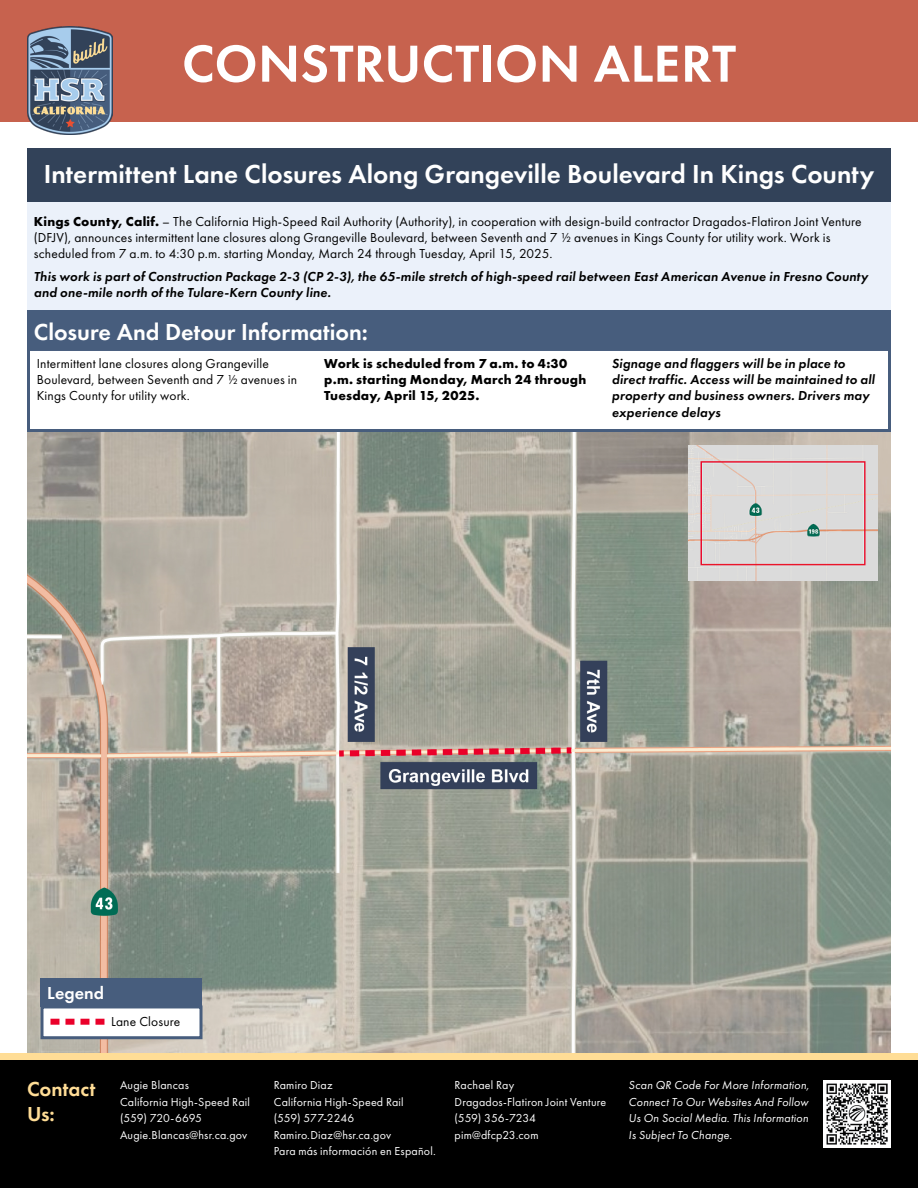
<style>
.page{position:relative;width:918px;height:1188px;background:#fff}
.page>*{position:absolute;margin:0;border:0;box-sizing:border-box;transform-origin:0 0}
.H1_construction_alert_header{font:600 54px "Futura PT";letter-spacing:.005em;color:#fff}
.H2_location{font:600 27px "Futura PT";color:#fff}
.H3_information{font:600 24px "Futura PT";color:#fff}
.H4_Contact{font:600 21px/25.2px "Futura PT";color:#ffdd96}
.Legend{font:600 18px "Futura PT";color:#fff}
.Paragraph{font:13.5px/16.2px "Futura PT";letter-spacing:.01em;color:#000}
.Paragraph_Italic{font:italic 600 13.5px/16.2px "Futura PT";letter-spacing:.015em;color:#000}
.Paragraph_Bold{font:700 13.5px/16.2px "Futura PT";letter-spacing:.015em;color:#000}
.Paragraph_List{font:13.5px "Futura PT";letter-spacing:.01em;color:#000}
.Contact_Name{font:12px "Futura PT";letter-spacing:.015em;color:#fff}
.Contact_info{font:italic 12px/16.5px "Futura PT";letter-spacing:.015em;color:#fff;text-align:justify}
.Contact_Name-2{font:12px "Futura PT";letter-spacing:-.01em;color:#fff}
.s1{font-weight:700}
</style>
<div class="page">
<div style="left:0;top:0;width:918px;height:122px;background:#c7624e"></div>
<img style="left:27px;top:27px;width:85px;height:108px">
<div style="left:27px;top:148px;width:864px;height:54px;background:#324259"></div>
<div style="left:27px;top:202px;width:864px;height:108px;background:#ebf1fa"></div>
<div style="left:27px;top:310px;width:864px;height:41px;background:#475d7d"></div>
<div style="left:27px;top:348px;width:864px;height:84px;border:3px solid #475d7d"></div>
<img style="left:27px;top:432px;width:864px;height:621px">
<img style="left:688px;top:446px;width:190px;height:134px">
<div style="left:42px;top:1007px;width:159px;height:31px;background:#fff"></div>
<div style="left:40px;top:1005px;width:162px;height:34px;border:3px solid #475d7d"></div>
<svg style="left:50px;top:1019px;width:54px;height:6px"></svg>
<div style="left:40px;top:978px;width:162px;height:29px;background:#475d7d"></div>
<div style="left:0;top:1053px;width:918px;height:135px;background:#000"></div>
<div style="left:0;top:1053px;width:918px;height:7px;background:#ffdd96"></div>
<svg style="left:824px;top:1080px;width:67px;height:68px"></svg>
<img style="left:827px;top:1083px;width:61px;height:61px">
<h1 class="H1_construction_alert_header" style="left:182px;top:30px;width:556px">CONSTRUCTION ALERT</h1>
<h2 class="H2_location" style="left:44px;top:157px;width:832px">Intermittent Lane Closures Along Grangeville Boulevard In Kings County</h2>
<p class="Paragraph" style="left:34px;top:213px;width:830px"><span class="s1">Kings County, Calif.</span> – The California High-Speed Rail Authority (Authority), in cooperation with design-build contractor Dragados-Flatiron Joint Venture (DFJV), announces intermittent lane closures along Grangeville Boulevard, between Seventh and 7 ½ avenues in Kings County for utility work. Work is scheduled from 7 a.m. to 4:30 p.m. starting Monday, March 24 through Tuesday, April 15, 2025.</p>
<p class="Paragraph_Italic" style="left:34px;top:268px;width:836px">This work is part of Construction Package 2-3 (CP 2-3), the 65-mile stretch of high-speed rail between East American Avenue in Fresno County and one-mile north of the Tulare-Kern County line.</p>
<h3 class="H3_information" style="left:34px;top:317px;width:336px">Closure And Detour Information:</h3>
<p class="Paragraph" style="left:37px;top:355px;width:262px">Intermittent lane closures along Grangeville<br>Boulevard, between Seventh and 7 ½ avenues in<br>Kings County for utility work.</p>
<p class="Paragraph_Bold" style="left:324px;top:355px;width:264px">Work is scheduled from 7 a.m. to 4:30 p.m. starting Monday, March 24 through<br>Tuesday, April 15, 2025.</p>
<p class="Paragraph_Italic" style="left:612px;top:355px;width:265px">Signage and flaggers will be in place to direct traffic. Access will be maintained to all property and business owners. Drivers may experience delays</p>
<p class="Legend" style="left:47px;top:982px;width:58px">Legend</p>
<p class="Paragraph_List" style="left:111px;top:1013px;width:71px">Lane Closure</p>
<h4 class="H4_Contact" style="left:27px;top:1076px;width:70px">Contact<br>Us:</h4>
<p class="Contact_Name" style="left:120px;top:1078px;width:70px">Augie Blancas</p>
<p class="Contact_Name" style="left:120px;top:1095px;width:132px">California High-Speed Rail</p>
<p class="Contact_Name-2" style="left:120px;top:1111px;width:84px">(559) 720-6695</p>
<p class="Contact_Name" style="left:120px;top:1128px;width:129px">Augie.Blancas@hsr.ca.gov</p>
<p class="Contact_Name" style="left:274px;top:1078px;width:60px">Ramiro Diaz</p>
<p class="Contact_Name" style="left:274px;top:1095px;width:132px">California High-Speed Rail</p>
<p class="Contact_Name" style="left:274px;top:1111px;width:82px">(559) 577-2246</p>
<p class="Contact_Name" style="left:274px;top:1128px;width:119px">Ramiro.Diaz@hsr.ca.gov</p>
<p class="Contact_Name" style="left:274px;top:1144px;width:163px">Para más información en Español.</p>
<p class="Contact_Name" style="left:455px;top:1078px;width:61px">Rachael Ray</p>
<p class="Contact_Name" style="left:455px;top:1095px;width:153px">Dragados-Flatiron Joint Venture</p>
<p class="Contact_Name" style="left:455px;top:1111px;width:83px">(559) 356-7234</p>
<p class="Contact_Name" style="left:455px;top:1128px;width:86px">pim@dfcp23.com</p>
<p class="Contact_info" style="left:629px;top:1077px;width:182px">Scan QR Code For More Information, Connect To Our Websites And Follow Us On Social Media. This Information Is Subject To Change.</p>
</div>
